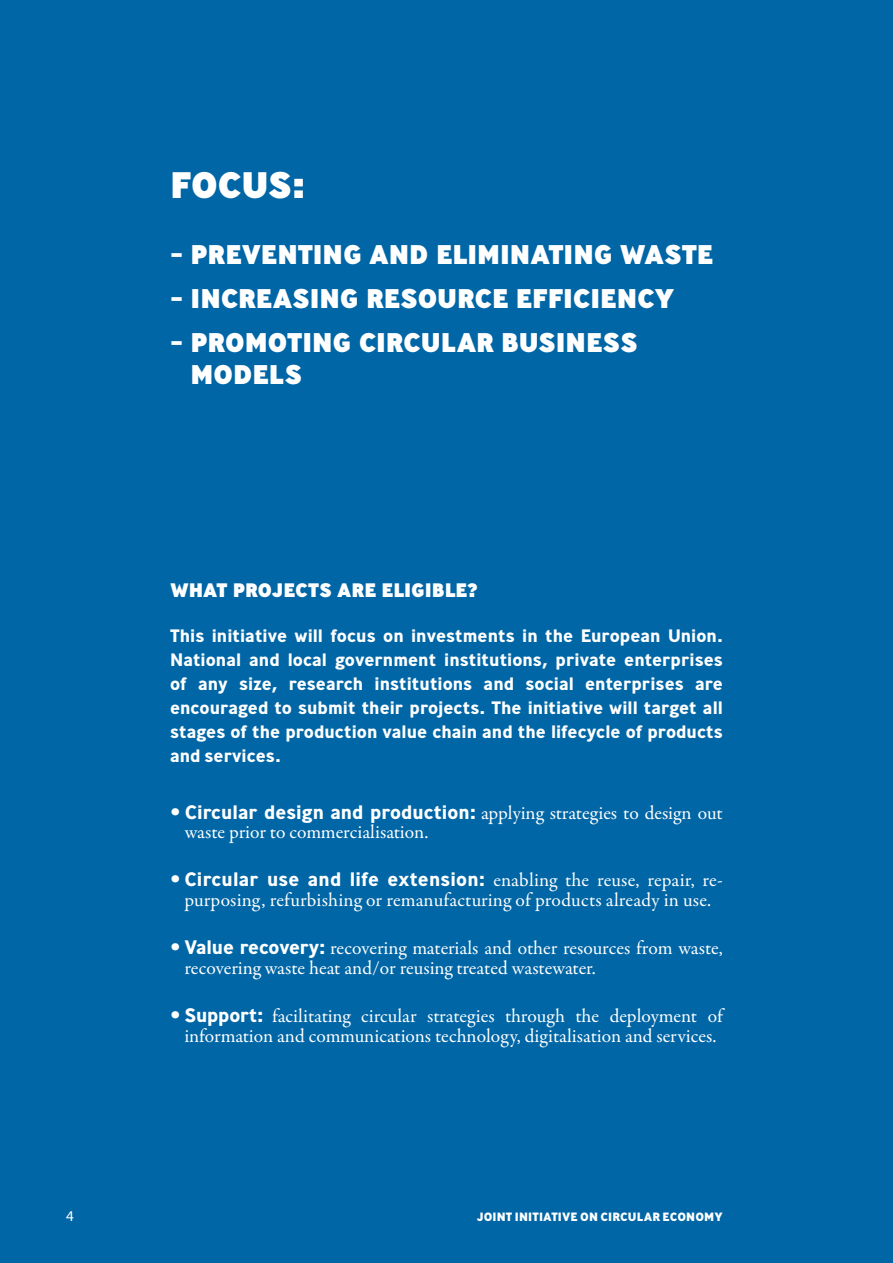
<style>
.page{position:relative;width:893px;height:1263px;background:#0066a6}
.page>*{position:absolute;margin:0;border:0;box-sizing:border-box;transform-origin:0 0}
.t1{font:800 36.9px "Ministry";letter-spacing:-.01em;color:#fff}
.t2{font:800 27px/31.5px "Ministry";color:#fff}
.t3{font:19.5px/19.5px "Garamond Premr Pro";color:#fff}
.t4{font:700 19.5px "Ministry";color:#fff}
.t5{font:800 19.5px "Ministry";color:#fff}
.t6{font:700 18px/24px "Ministry";color:#fff;text-align:justify}
.t7{font:15px "Myriad Pro";color:#fff}
.t8{font:800 12px "Ministry";letter-spacing:.01em;color:#fff}
.s1{font-family:"Garamond Premr Pro";font-weight:400}
.s2{font-family:"Ministry";font-weight:700}
</style>
<div class="page">
<h1 class="t1" style="left:170px;top:160px;width:137px">FOCUS:</h1>
<h2 class="t2" style="left:170px;top:238px;width:544px">- PREVENTING AND ELIMINATING WASTE</h2>
<h2 class="t2" style="left:170px;top:282px;width:506px">- INCREASING RESOURCE EFFICIENCY</h2>
<h2 class="t2" style="left:191px;top:327px;width:449px;text-indent:-21px">- PROMOTING CIRCULAR BUSINESS<br>MODELS</h2>
<p class="t5" style="left:170px;top:577px;width:309px">WHAT PROJECTS ARE ELIGIBLE?</p>
<p class="t6" style="left:170px;top:623px;width:554px">This initiative will focus on investments in the European Union.<br>National and local government institutions, private enterprises of any size, research institutions and social enterprises are encouraged to submit their projects. The initiative will target all stages of the production value chain and the lifecycle of products and services.</p>
<p class="t4" style="left:170px;top:799px;width:554px">• Circular design and production: <span class="s1">applying strategies to design out</span></p>
<p class="t3" style="left:185px;top:823px;width:245px">waste prior to commercialisation.</p>
<p class="t4" style="left:170px;top:867px;width:554px">• Circular use and life extension: <span class="s1">enabling the reuse, repair, re-</span></p>
<p class="t3" style="left:184px;top:890px;width:528px">purposing, refurbishing or remanufacturing of products already in use.</p>
<p class="t3" style="left:184px;top:939px;width:540px;text-indent:-14px"><span class="s2">• Value recovery:</span> recovering materials and other resources from waste, recovering waste heat and/or reusing treated wastewater.</p>
<p class="t3" style="left:170px;top:1006px;width:554px;text-align:center"><span class="s2">• Support:</span> facilitating circular strategies through the deployment of information and communications technology, digitalisation and services.</p>
<p class="t7" style="left:66px;top:1207px;width:9px">4</p>
<p class="t8" style="left:477px;top:1208px;width:248px">JOINT INITIATIVE ON CIRCULAR ECONOMY</p>
</div>
